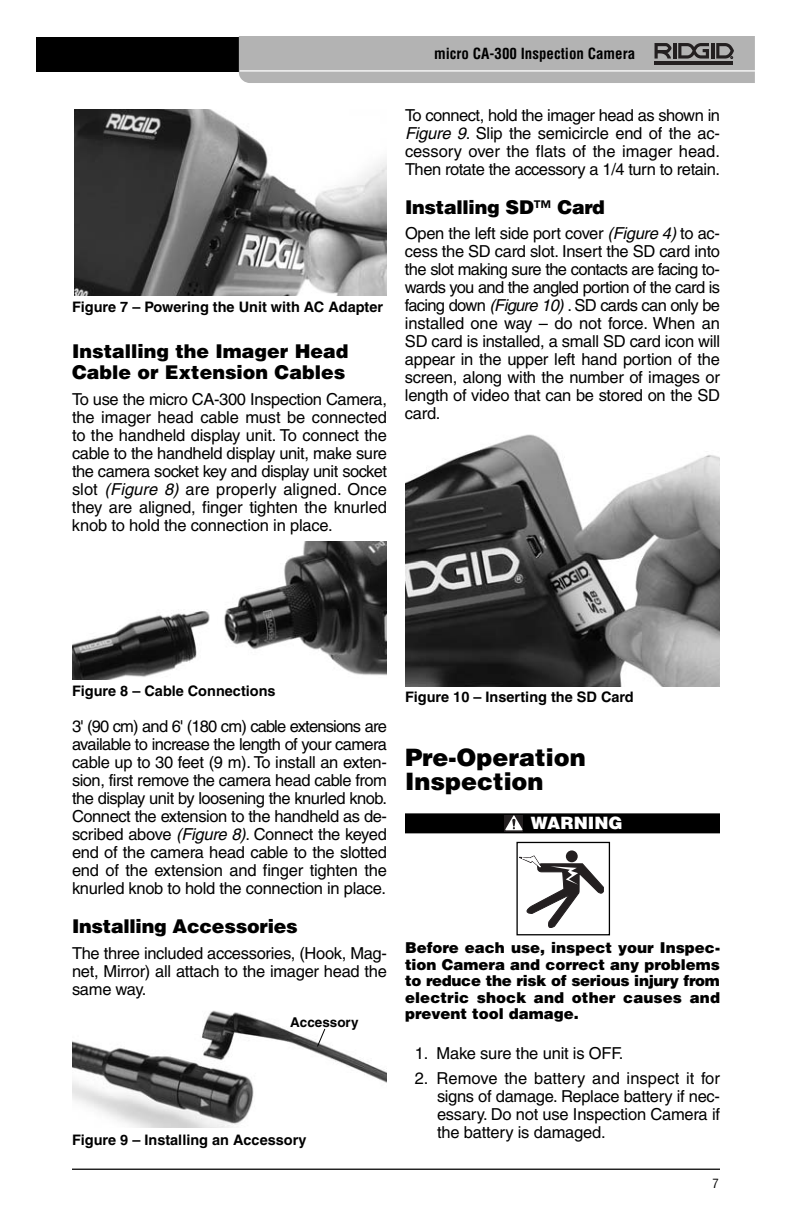
<style>
.page{position:relative;width:792px;height:1224px;background:#fff}
.page>*{position:absolute;margin:0;border:0;box-sizing:border-box;transform-origin:0 0}
.t1{font:900 24px/24px "Helvetica";color:#000}
.t2{font:900 19px/21px "Helvetica";color:#000}
.t3{font:900 17px "Helvetica";color:#fff}
.t4{font:16.4px/18px "Helvetica";letter-spacing:-.015em;color:#000;text-align:justify}
.t5{font:900 15px/16.4px "Helvetica";letter-spacing:.01em;color:#000;text-align:justify}
.t6{font:700 condensed 15px "Helvetica";color:#000}
.t7{font:700 14.4px "Helvetica";color:#000}
.t8{font:700 13.6px "Helvetica";color:#000}
.t9{font:condensed 12.6px "Helvetica";color:#000}
.s1{font-style:italic}
</style>
<div class="page">
<div style="left:405px;top:813px;width:315px;height:20px;background:#000"></div>
<svg style="left:504px;top:815px;width:19px;height:16px"></svg>
<svg style="left:505px;top:815px;width:18px;height:15px"></svg>
<div style="left:36px;top:37px;width:353px;height:34px;background:#000"></div>
<img style="left:72px;top:541px;width:315px;height:139px">
<img style="left:73px;top:1010px;width:314px;height:118px">
<svg style="left:316px;top:1028px;width:10px;height:20px"></svg>
<hr style="left:72px;top:1169px;width:648px;height:1px;background:#000">
<div style="left:239px;top:36px;width:516px;height:47px;background:#b3b3b3"></div>
<hr style="left:240px;top:70px;width:516px;height:2px;background:#fff">
<div style="left:566px;top:850px;width:12px;height:12px;background:#231f20;border-radius:50%"></div>
<svg style="left:519px;top:856px;width:85px;height:72px"></svg>
<div style="left:516px;top:842px;width:94px;height:93px;border:1px solid #000"></div>
<img style="left:74px;top:109px;width:313px;height:187px">
<img style="left:405px;top:434px;width:315px;height:252px">
<p class="t6" style="left:434px;top:48px;width:203px">micro CA-300 Inspection Camera</p>
<p class="t7" style="left:72px;top:302px;width:313px">Figure 7 – Powering the Unit with AC Adapter</p>
<p class="t2" style="left:72px;top:343px;width:278px">Installing the Imager Head<br>Cable or Extension Cables</p>
<p class="t4" style="left:72px;top:391px;width:317px">To use the micro CA-300 Inspection Cam er a, the imager head cable must be connected to the handheld display unit. To connect the cable to the handheld display unit, make sure the camera socket key and display unit socket slot <span class="s1">(Figure 8)</span> are properly aligned. Once they are aligned, finger tighten the knurled knob to hold the connection in place.</p>
<p class="t4" style="left:405px;top:108px;width:317px">To connect, hold the imager head as shown in <span class="s1">Figure 9</span>. Slip the semicircle end of the ac&shy;cessory over the flats of the imager head.<br>Then rotate the accessory a 1/4 turn to retain.</p>
<p class="t2" style="left:405px;top:199px;width:201px">Installing SD™ Card</p>
<p class="t4" style="left:405px;top:226px;width:317px">Open the left side port cover <span class="s1">(Figure 4)</span>to ac&shy;cess the SD card slot. Insert the SD card into the slot making sure the contacts are facing to&shy;wards you and the angled portion of the card is facing down <span class="s1">(Figure 10)</span>. SD cards can only be installed one way – do not force. When an SD card is installed, a small SD card icon will appear in the upper left hand portion of the screen, along with the number of images or length of video that can be stored on the SD card.</p>
<p class="t7" style="left:72px;top:686px;width:205px">Figure 8 – Cable Connections</p>
<p class="t4" style="left:72px;top:719px;width:317px">3' (90 cm) and 6' (180 cm) cable extensions are available to increase the length of your camera cable up to 30 feet (9 m). To install an exten&shy;sion, first remove the camera head cable from the display unit by loosening the knurled knob.<br>Connect the extension to the handheld as de&shy;scribed above <span class="s1">(Figure 8)</span>. Connect the keyed end of the camera head cable to the slotted end of the extension and finger tighten the knurled knob to hold the connection in place.</p>
<p class="t2" style="left:72px;top:918px;width:227px">Installing Accessories</p>
<p class="t4" style="left:72px;top:945px;width:317px">The three included accessories, (Hook, Mag - net, Mirror) all attach to the imager head the same way.</p>
<p class="t8" style="left:290px;top:1017px;width:70px">Accessory</p>
<p class="t7" style="left:72px;top:1135px;width:236px">Figure 9 – Installing an Accessory</p>
<p class="t7" style="left:405px;top:692px;width:230px">Figure 10 – Inserting the SD Card</p>
<h1 class="t1" style="left:405px;top:747px;width:182px">Pre-Operation<br>Inspection</h1>
<p class="t3" style="left:531px;top:817px;width:93px">WARNING</p>
<p class="t5" style="left:405px;top:941px;width:317px">Before each use, inspect your Inspec - tion Camera and correct any problems to reduce the risk of serious injury from electric shock and other causes and prevent tool damage.</p>
<p class="t4" style="left:415px;top:1046px;width:210px">1. Make sure the unit is OFF.</p>
<p class="t4" style="left:437px;top:1071px;width:285px;text-indent:-22px">2. Remove the battery and inspect it for signs of dam age. Re place battery if nec&shy;essary. Do not use Inspection Camera if the battery is damaged.</p>
<p class="t9" style="left:712px;top:1178px;width:8px">7</p>
</div>
